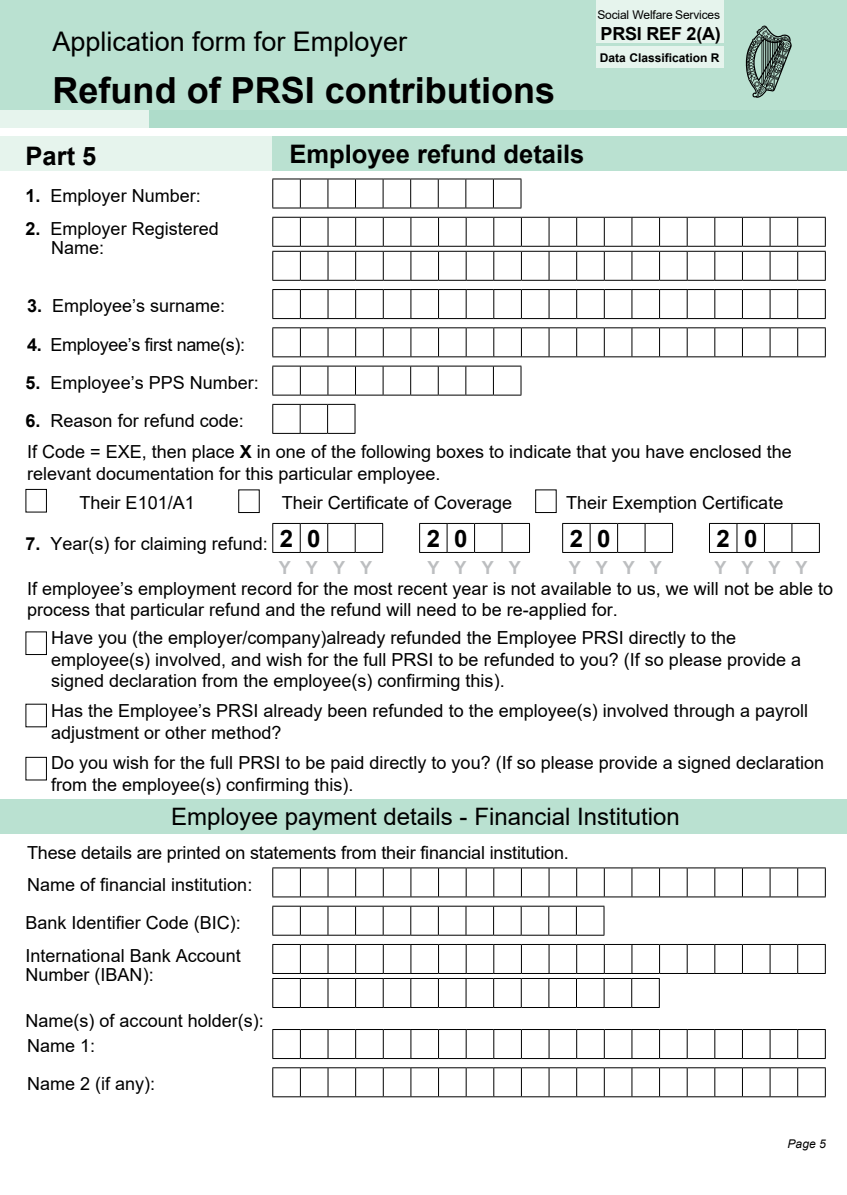
<style>
.page{position:relative;width:847px;height:1195px;background:#fff}
.page>*{position:absolute;margin:0;border:0;box-sizing:border-box;transform-origin:0 0}
.t1{font:700 36px "Arial";color:#000}
.t2{font:27px "Arial";color:#000}
.t3{font:700 25.5px "Arial";color:#000}
.t4{font:24px "Arial";color:#000}
.t5{font:700 24px "Arial";color:#000}
.t6{font:18px/21.6px "Arial";color:#000}
.t7{font:18px "Arial";letter-spacing:-.02em;color:#000}
.t8{font:700 18px "Arial";color:#bcbec0}
.t9{font:700 18px "Arial";letter-spacing:-.015em;color:#000}
.t10{font:12px "Arial";letter-spacing:-.015em;color:#000}
.t11{font:700 12px "Arial";color:#000}
.t12{font:italic 12px "Arial";color:#000}
.s1{font-weight:700}
</style>
<div class="page">
<div style="left:0;top:136px;width:272px;height:34px;background:#e6f4ed"></div>
<div style="left:272px;top:136px;width:574px;height:34px;background:#bae1d1"></div>
<svg style="left:272px;top:289px;width:553px;height:30px"></svg>
<svg style="left:272px;top:327px;width:553px;height:30px"></svg>
<svg style="left:272px;top:366px;width:249px;height:30px"></svg>
<svg style="left:272px;top:404px;width:83px;height:30px"></svg>
<svg style="left:272px;top:867px;width:553px;height:30px"></svg>
<svg style="left:272px;top:906px;width:332px;height:30px"></svg>
<svg style="left:272px;top:1029px;width:553px;height:30px"></svg>
<svg style="left:272px;top:1067px;width:553px;height:30px"></svg>
<svg style="left:272px;top:944px;width:553px;height:64px"></svg>
<div style="left:0;top:0;width:846px;height:123px;background:#bae1d1"></div>
<div style="left:149px;top:111px;width:697px;height:17px;background:#aedcca"></div>
<div style="left:0;top:111px;width:149px;height:17px;background:#e6f4ed"></div>
<div style="left:595px;top:0;width:128px;height:43px;background:#e6f4ed"></div>
<div style="left:595px;top:47px;width:128px;height:21px;background:#e6f4ed"></div>
<svg style="left:272px;top:179px;width:249px;height:30px"></svg>
<svg style="left:272px;top:217px;width:553px;height:64px"></svg>
<div style="left:0;top:799px;width:846px;height:34px;background:#bae1d1"></div>
<div style="left:535px;top:489px;width:21px;height:24px;border:1px solid #000"></div>
<div style="left:26px;top:489px;width:21px;height:23px;border:1px solid #000"></div>
<div style="left:238px;top:489px;width:21px;height:24px;border:1px solid #000"></div>
<div style="left:26px;top:757px;width:21px;height:23px;border:1px solid #000"></div>
<div style="left:26px;top:631px;width:21px;height:24px;border:1px solid #000"></div>
<div style="left:26px;top:704px;width:21px;height:23px;border:1px solid #000"></div>
<svg style="left:745px;top:26px;width:46px;height:72px"></svg>
<svg style="left:272px;top:523px;width:111px;height:30px"></svg>
<svg style="left:419px;top:523px;width:111px;height:30px"></svg>
<svg style="left:562px;top:523px;width:111px;height:30px"></svg>
<svg style="left:709px;top:523px;width:110px;height:30px"></svg>
<h2 class="t2" style="left:53px;top:23px;width:356px">Application form for Employer</h2>
<h1 class="t1" style="left:53px;top:65px;width:504px">Refund of PRSI contributions</h1>
<p class="t10" style="left:597px;top:6px;width:124px">Social Welfare Services</p>
<p class="t9" style="left:600px;top:21px;width:122px">PRSI REF 2(A)</p>
<p class="t11" style="left:599px;top:50px;width:121px">Data Classification R</p>
<h3 class="t3" style="left:26px;top:138px;width:72px">Part 5</h3>
<h3 class="t3" style="left:289px;top:136px;width:296px">Employee refund details</h3>
<p class="t6" style="left:26px;top:184px;width:177px"><span class="s1">1.</span> Employer Number:</p>
<p class="t6" style="left:51px;top:219px;width:169px;line-height:18.8px;text-indent:-26px"><span class="s1">2.</span> Employer Registered<br>Name:</p>
<p class="t6" style="left:27px;top:295px;width:200px"><span class="s1">3.</span> Employee’s surname:</p>
<p class="t7" style="left:27px;top:332px;width:219px"><span class="s1">4.</span> Employee’s first name(s):</p>
<p class="t6" style="left:26px;top:372px;width:235px"><span class="s1">5.</span> Employee’s PPS Number:</p>
<p class="t6" style="left:26px;top:410px;width:220px"><span class="s1">6.</span> Reason for refund code:</p>
<p class="t6" style="left:27px;top:441px;width:765px">If Code = EXE, then place <span class="s1">X</span> in one of the following boxes to indicate that you have enclosed the relevant documentation for this particular employee.</p>
<p class="t6" style="left:80px;top:492px;width:117px">Their E101/A1</p>
<p class="t6" style="left:282px;top:492px;width:232px">Their Certificate of Coverage</p>
<p class="t6" style="left:566px;top:492px;width:219px">Their Exemption Certificate</p>
<p class="t6" style="left:26px;top:532px;width:244px"><span class="s1">7.</span> Year(s) for claiming refund:</p>
<h3 class="t5" style="left:280px;top:521px;width:42px">2 0</h3>
<h3 class="t5" style="left:426px;top:521px;width:42px">2 0</h3>
<h3 class="t5" style="left:569px;top:521px;width:42px">2 0</h3>
<h3 class="t5" style="left:716px;top:521px;width:42px">2 0</h3>
<p class="t8" style="left:279px;top:555px;width:95px">Y Y Y Y</p>
<p class="t8" style="left:427px;top:555px;width:95px">Y Y Y Y</p>
<p class="t8" style="left:568px;top:555px;width:95px">Y Y Y Y</p>
<p class="t8" style="left:714px;top:555px;width:95px">Y Y Y Y</p>
<p class="t6" style="left:27px;top:577px;width:807px">If employee’s employment record for the most recent year is not available to us, we will not be able to process that particular refund and the refund will need to be re-applied for.</p>
<p class="t6" style="left:51px;top:627px;width:751px">Have you (the employer/company)already refunded the Employee PRSI directly to the employee(s) involved, and wish for the full PRSI to be refunded to you? (If so please provide a signed declaration from the employee(s) confirming this).</p>
<p class="t6" style="left:51px;top:700px;width:758px">Has the Employee’s PRSI already been refunded to the employee(s) involved through a payroll adjustment or other method?</p>
<p class="t6" style="left:51px;top:752px;width:774px">Do you wish for the full PRSI to be paid directly to you? (If so please provide a signed declaration from the employee(s) confirming this).</p>
<h3 class="t4" style="left:171px;top:800px;width:510px">Employee payment details - Financial Institution</h3>
<p class="t6" style="left:27px;top:836px;width:543px;line-height:32px">These details are printed on statements from their financial institution.<br>Name of financial institution:</p>
<p class="t6" style="left:26px;top:906px;width:217px;line-height:33.2px">Bank Identifier Code (BIC):<br>International Bank Account</p>
<p class="t6" style="left:26px;top:963px;width:130px">Number (IBAN):</p>
<p class="t6" style="left:26px;top:1007px;width:240px;line-height:25.5px">Name(s) of account holder(s):<br>Name 1:</p>
<p class="t6" style="left:27px;top:1073px;width:130px">Name 2 (if any):</p>
<p class="t12" style="left:787px;top:1136px;width:40px">Page 5</p>
</div>
